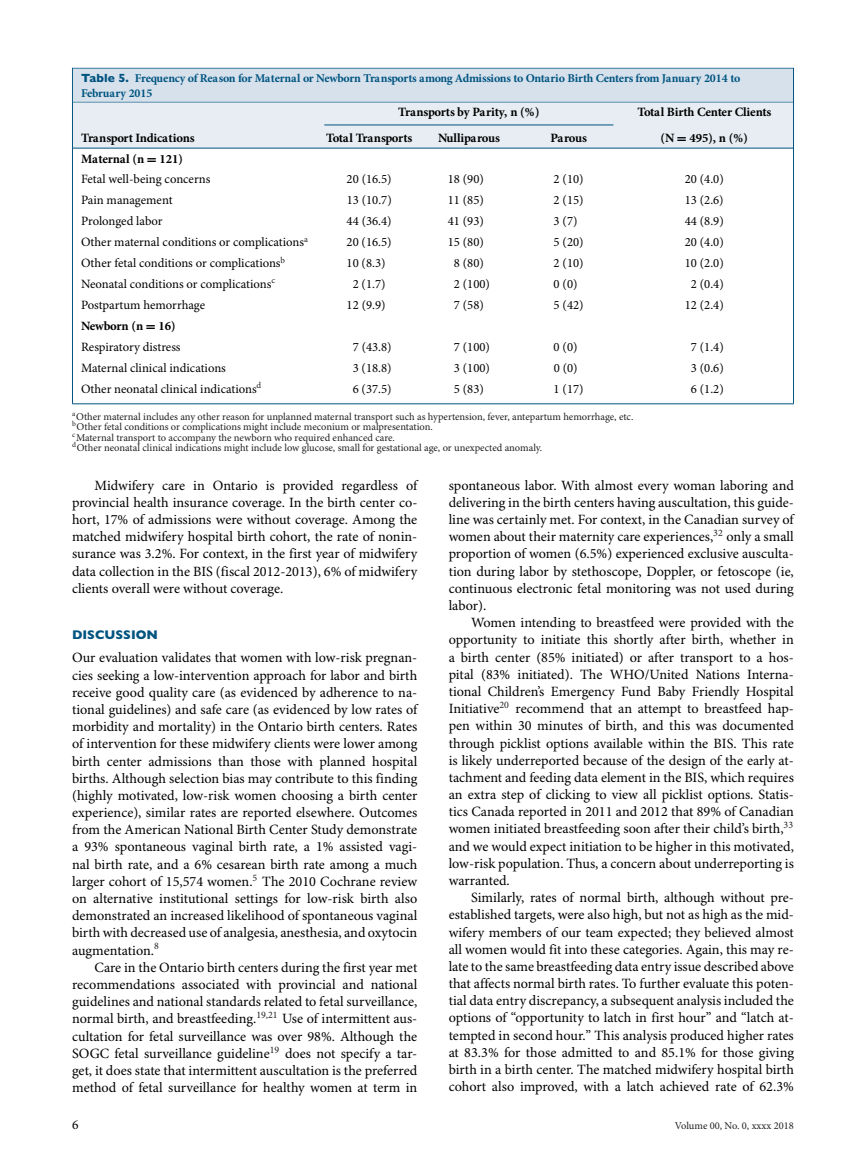
<style>
.page{position:relative;width:864px;height:1161px;background:#fff}
.page>*{position:absolute;margin:0;border:0;box-sizing:border-box;transform-origin:0 0}
.t1{font:14.25px/17.2px "Minion Pro";color:#000;text-align:justify}
.t2{font:13.5px "Minion Pro";color:#000}
.t3{font:12.75px/20.9px "Minion Pro";color:#000}
.t4{font:700 12.75px "Minion Pro";letter-spacing:-.02em;color:#000}
.t5{font:800 12.75px "Gill Sans";color:#005480}
.t6{font:700 12px/15px "Minion Pro";letter-spacing:-.02em;color:#005480}
.t7{font:10.5px/10.5px "Minion Pro";color:#231f20}
.s1{font-family:"Gill Sans";font-weight:800}
.s2{font-family:"MTSYB";font-weight:400}
.s3{font-weight:700}
.s4{font-family:"MTSYB"}
</style>
<div class="page">
<hr style="left:72px;top:68px;width:722px;height:1px;background:#005480">
<hr style="left:72px;top:68px;width:1px;height:335px;background:#005480">
<div style="left:73px;top:69px;width:720px;height:34px;background:#d6e1ec"></div>
<hr style="left:73px;top:102px;width:720px;height:1px;background:#005480">
<div style="left:73px;top:103px;width:720px;height:45px;background:#e7edf3"></div>
<hr style="left:324px;top:125px;width:289px;height:1px;background:#005480">
<hr style="left:72px;top:148px;width:722px;height:1px;background:#005480">
<hr style="left:793px;top:68px;width:1px;height:335px;background:#005480">
<hr style="left:72px;top:403px;width:722px;height:1px;background:#005480">
<p class="t6" style="left:81px;top:71px;width:661px"><span class="s1">Table 5.</span> Frequency of Reason for Maternal or Newborn Transports among Admissions to Ontario Birth Centers from January 2014 to<br>February 2015</p>
<p class="t4" style="left:398px;top:107px;width:143px">Transports by Parity, n (%)</p>
<p class="t4" style="left:637px;top:107px;width:135px">Total Birth Center Clients</p>
<p class="t4" style="left:81px;top:133px;width:115px">Transport Indications</p>
<p class="t4" style="left:326px;top:133px;width:88px">Total Transports</p>
<p class="t4" style="left:438px;top:133px;width:64px">Nulliparous</p>
<p class="t4" style="left:550px;top:133px;width:38px">Parous</p>
<p class="t4" style="left:660px;top:133px;width:89px">(N <span class="s2">=</span> 495), n (%)</p>
<p class="t3" style="left:81px;top:149px;width:131px"><span class="s3">Maternal (n</span> <span class="s4">=</span> <span class="s3">121)<br></span>Fetal well-being concerns</p>
<p class="t3" style="left:347px;top:170px;width:47px">20 (16.5)</p>
<p class="t3" style="left:448px;top:170px;width:38px">18 (90)</p>
<p class="t3" style="left:554px;top:170px;width:31px">2 (10)</p>
<p class="t3" style="left:685px;top:170px;width:40px">20 (4.0)</p>
<p class="t3" style="left:81px;top:191px;width:93px">Pain management</p>
<p class="t3" style="left:347px;top:191px;width:47px">13 (10.7)</p>
<p class="t3" style="left:448px;top:191px;width:38px">11 (85)</p>
<p class="t3" style="left:554px;top:191px;width:31px">2 (15)</p>
<p class="t3" style="left:685px;top:191px;width:40px">13 (2.6)</p>
<p class="t3" style="left:81px;top:212px;width:83px">Prolonged labor</p>
<p class="t3" style="left:347px;top:212px;width:47px">44 (36.4)</p>
<p class="t3" style="left:448px;top:212px;width:38px">41 (93)</p>
<p class="t3" style="left:554px;top:212px;width:25px">3 (7)</p>
<p class="t3" style="left:685px;top:212px;width:40px">44 (8.9)</p>
<p class="t3" style="left:81px;top:233px;width:228px">Other maternal conditions or complications<sup>a</sup></p>
<p class="t3" style="left:347px;top:233px;width:47px">20 (16.5)</p>
<p class="t3" style="left:448px;top:233px;width:38px">15 (80)</p>
<p class="t3" style="left:554px;top:233px;width:31px">5 (20)</p>
<p class="t3" style="left:685px;top:233px;width:40px">20 (4.0)</p>
<p class="t3" style="left:81px;top:254px;width:205px">Other fetal conditions or complications<sup>b</sup></p>
<p class="t3" style="left:347px;top:254px;width:40px">10 (8.3)</p>
<p class="t3" style="left:454px;top:254px;width:31px">8 (80)</p>
<p class="t3" style="left:554px;top:254px;width:31px">2 (10)</p>
<p class="t3" style="left:685px;top:254px;width:40px">10 (2.0)</p>
<p class="t3" style="left:81px;top:275px;width:196px">Neonatal conditions or complications<sup>c</sup></p>
<p class="t3" style="left:353px;top:275px;width:34px">2 (1.7)</p>
<p class="t3" style="left:454px;top:275px;width:38px">2 (100)</p>
<p class="t3" style="left:554px;top:275px;width:25px">0 (0)</p>
<p class="t3" style="left:691px;top:275px;width:34px">2 (0.4)</p>
<p class="t3" style="left:81px;top:296px;width:126px">Postpartum hemorrhage</p>
<p class="t3" style="left:347px;top:296px;width:40px">12 (9.9)</p>
<p class="t3" style="left:454px;top:296px;width:31px">7 (58)</p>
<p class="t3" style="left:554px;top:296px;width:31px">5 (42)</p>
<p class="t3" style="left:685px;top:296px;width:40px">12 (2.4)</p>
<p class="t3" style="left:81px;top:317px;width:101px"><span class="s3">Newborn (n</span> <span class="s4">=</span> <span class="s3">16)<br></span>Respiratory distress</p>
<p class="t3" style="left:353px;top:337px;width:40px">7 (43.8)</p>
<p class="t3" style="left:454px;top:337px;width:38px">7 (100)</p>
<p class="t3" style="left:554px;top:337px;width:25px">0 (0)</p>
<p class="t3" style="left:691px;top:337px;width:34px">7 (1.4)</p>
<p class="t3" style="left:81px;top:358px;width:146px">Maternal clinical indications</p>
<p class="t3" style="left:353px;top:358px;width:41px">3 (18.8)</p>
<p class="t3" style="left:454px;top:358px;width:38px">3 (100)</p>
<p class="t3" style="left:554px;top:358px;width:25px">0 (0)</p>
<p class="t3" style="left:691px;top:358px;width:34px">3 (0.6)</p>
<p class="t3" style="left:81px;top:379px;width:182px">Other neonatal clinical indications<sup>d</sup></p>
<p class="t3" style="left:353px;top:379px;width:40px">6 (37.5)</p>
<p class="t3" style="left:454px;top:379px;width:31px">5 (83)</p>
<p class="t3" style="left:554px;top:379px;width:31px">1 (17)</p>
<p class="t3" style="left:691px;top:379px;width:34px">6 (1.2)</p>
<p class="t7" style="left:72px;top:412px;width:563px"><sup>a</sup>Other maternal includes any other reason for unplanned maternal transport such as hypertension, fever, antepartum hemorrhage, etc. <sup>b</sup>Other fetal conditions or complications might include meconium or malpresentation.<br><sup>c</sup>Maternal transport to accompany the newborn who required enhanced care.<br><sup>d</sup>Other neonatal clinical indications might include low glucose, small for gestational age, or unexpected anomaly.</p>
<p class="t1" style="left:72px;top:478px;width:347px;text-indent:22px">Midwifery care in Ontario is provided regardless of provincial health insurance coverage. In the birth center co&shy;hort, 17% of admissions were without coverage. Among the matched midwifery hospital birth cohort, the rate of nonin&shy;surance was 3.2%. For context, in the first year of midwifery data collection in the BIS (fiscal 2012-2013), 6% of midwifery clients overall were without coverage.</p>
<p class="t5" style="left:72px;top:630px;width:87px">DISCUSSION</p>
<p class="t1" style="left:72px;top:651px;width:347px">Our evaluation validates that women with low-risk pregnan&shy;cies seeking a low-intervention approach for labor and birth receive good quality care (as evidenced by adherence to na&shy;tional guidelines) and safe care (as evidenced by low rates of morbidity and mortality) in the Ontario birth centers. Rates of intervention for these midwifery clients were lower among birth center admissions than those with planned hospital births. Although selection bias may contribute to this finding (highly motivated, low-risk women choosing a birth center experience), similar rates are reported elsewhere. Outcomes from the American National Birth Center Study demonstrate a 93% spontaneous vaginal birth rate, a 1% assisted vagi&shy;nal birth rate, and a 6% cesarean birth rate among a much larger cohort of 15,574 women.<sup>5</sup> The 2010 Cochrane review on alternative institutional settings for low-risk birth also demonstrated an increased likelihood of spontaneous vaginal birth with decreased use of analgesia, anesthesia, and oxytocin augmentation.<sup>8</sup></p>
<p class="t1" style="left:72px;top:960px;width:347px;text-indent:22px">Care in the Ontario birth centers during the first year met recommendations associated with provincial and national guidelines and national standards related to fetal surveillance, normal birth, and breastfeeding.<sup>19,21</sup> Use of intermittent aus&shy;cultation for fetal surveillance was over 98%. Although the SOGC fetal surveillance guideline<sup>19</sup> does not specify a tar&shy;get, it does state that intermittent auscultation is the preferred method of fetal surveillance for healthy women at term in</p>
<p class="t1" style="left:449px;top:478px;width:347px">spontaneous labor. With almost every woman laboring and delivering in the birth centers having auscultation, this guide&shy;line was certainly met. For context, in the Canadian survey of women about their maternity care experiences,<sup>32</sup> only a small proportion of women (6.5%) experienced exclusive ausculta&shy;tion during labor by stethoscope, Doppler, or fetoscope (ie, continuous electronic fetal monitoring was not used during labor).</p>
<p class="t1" style="left:449px;top:615px;width:347px;text-indent:22px">Women intending to breastfeed were provided with the opportunity to initiate this shortly after birth, whether in a birth center (85% initiated) or after transport to a hos&shy;pital (83% initiated). The WHO/United Nations Interna&shy;tional Children’s Emergency Fund Baby Friendly Hospital Initiative<sup>20</sup> recommend that an attempt to breastfeed hap&shy;pen within 30 minutes of birth, and this was documented through picklist options available within the BIS. This rate is likely underreported because of the design of the early at&shy;tachment and feeding data element in the BIS, which requires an extra step of clicking to view all picklist options. Statis&shy;tics Canada reported in 2011 and 2012 that 89% of Canadian women initiated breastfeeding soon after their child’s birth,<sup>33 </sup>and we would expect initiation to be higher in this motivated, low-risk population. Thus, a concern about underreporting is warranted.</p>
<p class="t1" style="left:449px;top:890px;width:347px;text-indent:22px">Similarly, rates of normal birth, although without pre&shy;established targets, were also high, but not as high as the mid&shy;wifery members of our team expected; they believed almost all women would fit into these categories. Again, this may re&shy;late to the same breastfeeding data entry issue described above that affects normal birth rates. To further evaluate this poten&shy;tial data entry discrepancy, a subsequent analysis included the options of “opportunity to latch in first hour” and “latch at&shy;tempted in second hour.” This analysis produced higher rates at 83.3% for those admitted to and 85.1% for those giving birth in a birth center. The matched midwifery hospital birth cohort also improved, with a latch achieved rate of 62.3%</p>
<p class="t2" style="left:72px;top:1119px;width:8px">6</p>
<p class="t7" style="left:675px;top:1121px;width:121px">Volume 00, No. 0, xxxx 2018</p>
</div>
